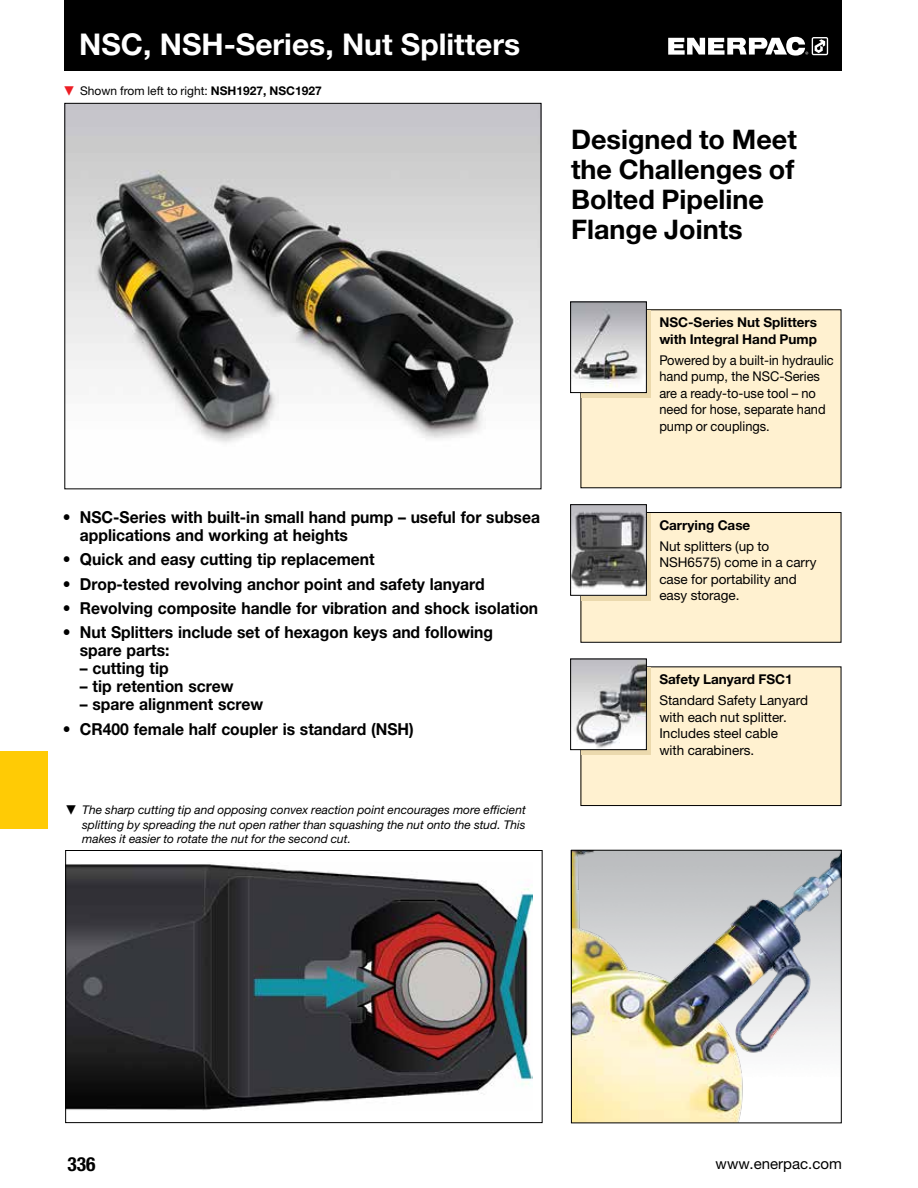
<style>
.page{position:relative;width:918px;height:1188px;background:#fff}
.page>*{position:absolute;margin:0;border:0;box-sizing:border-box;transform-origin:0 0}
.t1{font:700 30px "Helvetica Neue LTW1 G";color:#fff}
.t2{font:700 27px/30px "Helvetica Neue LTW1 G";color:#000}
.t3{font:700 condensed 19.5px "Helvetica Neue LTW1 G";color:#000}
.t4{font:700 16.5px/18px "Helvetica Neue LTW1 G";color:#000;scale:.95 1}
.t5{font:15px "Helvetica Neue LTW1 G";color:#000}
.t6{font:13.5px/16.5px "Helvetica Neue LTW1 G";color:#000}
.t7{font:13.5px/16.5px "Helvetica Neue LTW1 G";color:#000;scale:.95 1}
.t8{font:700 13.5px/16.5px "Helvetica Neue LTW1 G";color:#000}
.t9{font:italic 12px/14.2px "Helvetica Neue LTW1 G";color:#000;text-align:justify}
.t10{font:12px "Helvetica Neue LTW1 G";color:#000}
.s1{color:#ed1d24}
.s2{font-weight:700}
</style>
<div class="page">
<div style="left:0;top:751px;width:47px;height:77px;background:#ffcb05"></div>
<img style="left:67px;top:864px;width:466px;height:247px">
<div style="left:65px;top:850px;width:478px;height:273px;border:1px solid #000"></div>
<div style="left:581px;top:667px;width:260px;height:139px;background:#fff1d0"></div>
<div style="left:581px;top:666px;width:260px;height:140px;border:1px solid #000"></div>
<div style="left:581px;top:513px;width:260px;height:129px;background:#fff1d0"></div>
<div style="left:581px;top:512px;width:260px;height:131px;border:1px solid #000"></div>
<div style="left:581px;top:310px;width:260px;height:178px;background:#fff1d0"></div>
<div style="left:581px;top:667px;width:70px;height:88px;background:#ebd9ad"></div>
<div style="left:581px;top:513px;width:70px;height:87px;background:#ebd9ad"></div>
<div style="left:581px;top:310px;width:70px;height:87px;background:#ebd9ad"></div>
<img style="left:66px;top:105px;width:473px;height:338px">
<img style="left:572px;top:661px;width:73px;height:87px">
<div style="left:570px;top:659px;width:77px;height:91px;border:1px solid #000"></div>
<img style="left:572px;top:506px;width:73px;height:88px">
<div style="left:570px;top:504px;width:77px;height:92px;border:1px solid #000"></div>
<img style="left:572px;top:304px;width:73px;height:87px">
<div style="left:570px;top:302px;width:77px;height:91px;border:1px solid #000"></div>
<img style="left:573px;top:852px;width:267px;height:269px">
<div style="left:571px;top:850px;width:271px;height:273px;border:1px solid #000"></div>
<div style="left:64px;top:0;width:778px;height:71px;background:#000"></div>
<svg style="left:668px;top:37px;width:160px;height:19px"></svg>
<h1 class="t1" style="left:79px;top:25px;width:443px">NSC, NSH-Series, Nut Splitters</h1>
<p class="t10" style="left:63px;top:83px;width:260px"><span class="s1">▼</span> Shown from left to right: <span class="s2">NSH1927, NSC1927</span></p>
<p class="t4" style="left:80px;top:508px;width:486px;text-indent:-17px">• NSC-Series with built-in small hand pump – useful for subsea applications and working at heights</p>
<p class="t4" style="left:63px;top:550px;width:330px">• Quick and easy cutting tip replacement</p>
<p class="t4" style="left:63px;top:575px;width:446px">• Drop-tested revolving anchor point and safety lanyard</p>
<p class="t4" style="left:63px;top:599px;width:502px">• Revolving composite handle for vibration and shock isolation</p>
<p class="t4" style="left:80px;top:623px;width:437px;text-indent:-17px">• Nut Splitters include set of hexagon keys and following spare parts:</p>
<p class="t4" style="left:80px;top:659px;width:95px">– cutting tip</p>
<p class="t4" style="left:80px;top:677px;width:163px">– tip retention screw</p>
<p class="t4" style="left:80px;top:695px;width:194px">– spare alignment screw</p>
<p class="t4" style="left:63px;top:720px;width:371px">• CR400 female half coupler is standard (NSH)</p>
<p class="t9" style="left:82px;top:803px;width:445px;text-indent:-17px">▼ The sharp cutting tip and opposing convex reaction point encourages more efficient splitting by spreading the nut open rather than squashing the nut onto the stud. This makes it easier to rotate the nut for the second cut.</p>
<h2 class="t2" style="left:571px;top:125px;width:227px">Designed to Meet the Challenges of<br>Bolted Pipeline<br>Flange Joints</h2>
<p class="t8" style="left:659px;top:314px;width:159px">NSC-Series Nut Splitters with Integral Hand Pump</p>
<p class="t7" style="left:659px;top:352px;width:185px">Powered by a built-in hydraulic hand pump, the NSC-Series are a ready-to-use tool – no need for hose, separate hand pump or couplings.</p>
<p class="t8" style="left:659px;top:517px;width:93px">Carrying Case</p>
<p class="t6" style="left:659px;top:538px;width:159px">Nut splitters (up to<br>NSH6575) come in a carry case for portability and easy storage.</p>
<p class="t8" style="left:659px;top:671px;width:135px">Safety Lanyard FSC1</p>
<p class="t6" style="left:659px;top:692px;width:150px">Standard Safety Lanyard with each nut splitter.<br>Includes steel cable<br>with carabiners.</p>
<p class="t3" style="left:68px;top:1153px;width:30px">336</p>
<p class="t5" style="left:716px;top:1154px;width:128px">www.enerpac.com</p>
</div>
